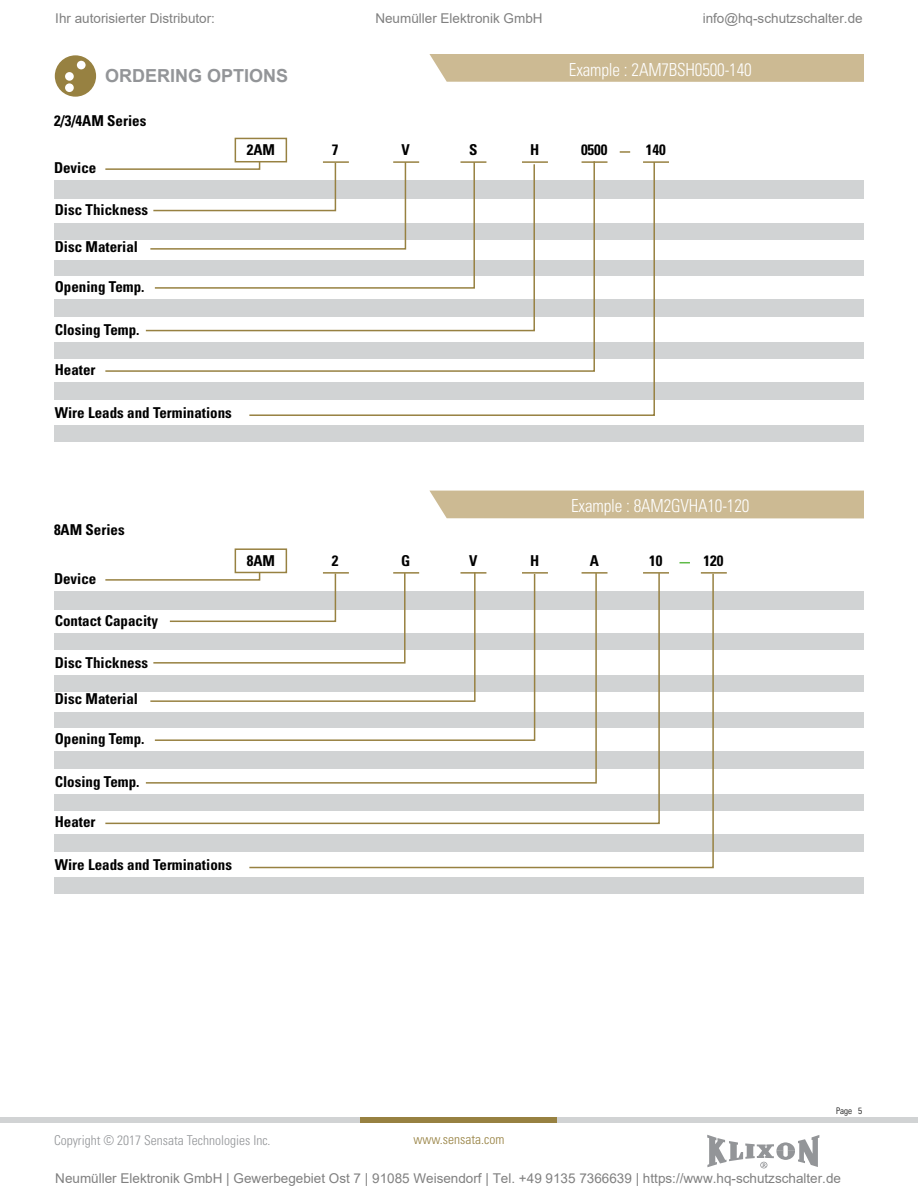
<style>
.page{position:relative;width:918px;height:1188px;background:#fff}
.page>*{position:absolute;margin:0;border:0;box-sizing:border-box;transform-origin:0 0}
.t1{font:300 condensed 18px "Univers";letter-spacing:-.01em;color:#fff;scale:.95 1}
.t2{font:700 18px "Arial";color:#939598}
.t3{font:700 condensed 15px "Univers";color:#000}
.t4{font:13.5px "Arial";color:#808080}
.t5{font:300 condensed 13.5px "Univers";color:#939598}
.t6{font:300 condensed 13.5px "Univers";color:#978141}
.t7{font:300 condensed 9px "Univers";color:#000}
</style>
<div class="page">
<div style="left:0;top:1117px;width:918px;height:6px;background:#d1d3d4"></div>
<div style="left:361px;top:1117px;width:196px;height:6px;background:#978141"></div>
<svg style="left:707px;top:1135px;width:112px;height:33px"></svg>
<svg style="left:55px;top:55px;width:41px;height:42px"></svg>
<div style="left:429px;top:54px;width:435px;height:28px;background:#ccba93"></div>
<div style="left:430px;top:491px;width:434px;height:27px;background:#ccba93"></div>
<div style="left:54px;top:180px;width:810px;height:19px;background:#d1d3d4"></div>
<div style="left:54px;top:591px;width:810px;height:19px;background:#d1d3d4"></div>
<div style="left:55px;top:223px;width:809px;height:16px;background:#d1d3d4"></div>
<div style="left:55px;top:634px;width:809px;height:16px;background:#d1d3d4"></div>
<div style="left:55px;top:260px;width:809px;height:16px;background:#d1d3d4"></div>
<div style="left:55px;top:299px;width:809px;height:17px;background:#d1d3d4"></div>
<div style="left:55px;top:382px;width:809px;height:17px;background:#d1d3d4"></div>
<div style="left:55px;top:342px;width:809px;height:16px;background:#d1d3d4"></div>
<div style="left:55px;top:425px;width:809px;height:17px;background:#d1d3d4"></div>
<div style="left:235px;top:138px;width:52px;height:24px;border:2px solid #978141"></div>
<div style="left:235px;top:548px;width:52px;height:25px;border:2px solid #978141"></div>
<svg style="left:104px;top:160px;width:144px;height:212px"></svg>
<svg style="left:144px;top:163px;width:104px;height:169px"></svg>
<svg style="left:248px;top:160px;width:408px;height:256px"></svg>
<hr style="left:323px;top:161px;width:26px;height:2px;background:#978141">
<hr style="left:393px;top:161px;width:26px;height:2px;background:#978141">
<hr style="left:460px;top:161px;width:26px;height:2px;background:#978141">
<hr style="left:582px;top:161px;width:26px;height:2px;background:#978141">
<hr style="left:522px;top:161px;width:26px;height:2px;background:#978141">
<hr style="left:643px;top:161px;width:26px;height:2px;background:#978141">
<hr style="left:701px;top:572px;width:26px;height:2px;background:#978141">
<svg style="left:620px;top:151px;width:10px;height:2px"></svg>
<div style="left:55px;top:675px;width:809px;height:17px;background:#d1d3d4"></div>
<div style="left:55px;top:713px;width:809px;height:15px;background:#d1d3d4"></div>
<div style="left:55px;top:752px;width:809px;height:17px;background:#d1d3d4"></div>
<div style="left:55px;top:835px;width:809px;height:17px;background:#d1d3d4"></div>
<div style="left:55px;top:794px;width:809px;height:17px;background:#d1d3d4"></div>
<div style="left:55px;top:877px;width:809px;height:17px;background:#d1d3d4"></div>
<svg style="left:104px;top:579px;width:144px;height:246px"></svg>
<svg style="left:144px;top:572px;width:104px;height:212px"></svg>
<svg style="left:248px;top:572px;width:467px;height:297px"></svg>
<p class="t4" style="left:55px;top:9px;width:161px">Ihr autorisierter Distributor:</p>
<p class="t4" style="left:375px;top:9px;width:169px">Neumüller Elektronik GmbH</p>
<p class="t4" style="left:703px;top:9px;width:162px">info@hq-schutzschalter.de</p>
<p class="t2" style="left:105px;top:64px;width:185px">ORDERING OPTIONS</p>
<p class="t1" style="left:569px;top:59px;width:194px">Example : 2AM7BSH0500-140</p>
<p class="t3" style="left:54px;top:111px;width:94px">2/3/4AM Series</p>
<p class="t3" style="left:54px;top:158px;width:44px">Device</p>
<p class="t3" style="left:55px;top:201px;width:95px">Disc Thickness</p>
<p class="t3" style="left:55px;top:238px;width:85px">Disc Material</p>
<p class="t3" style="left:55px;top:277px;width:91px">Opening Temp.</p>
<p class="t3" style="left:55px;top:320px;width:86px">Closing Temp.</p>
<p class="t3" style="left:55px;top:361px;width:42px">Heater</p>
<p class="t3" style="left:55px;top:403px;width:179px">Wire Leads and Terminations</p>
<p class="t3" style="left:247px;top:140px;width:30px">2AM</p>
<p class="t3" style="left:54px;top:521px;width:72px">8AM Series</p>
<p class="t3" style="left:54px;top:569px;width:44px">Device</p>
<p class="t3" style="left:55px;top:612px;width:105px">Contact Capacity</p>
<p class="t3" style="left:55px;top:653px;width:95px">Disc Thickness</p>
<p class="t3" style="left:55px;top:690px;width:85px">Disc Material</p>
<p class="t3" style="left:55px;top:730px;width:91px">Opening Temp.</p>
<p class="t3" style="left:55px;top:772px;width:86px">Closing Temp.</p>
<p class="t3" style="left:55px;top:813px;width:42px">Heater</p>
<p class="t3" style="left:55px;top:855px;width:179px">Wire Leads and Terminations</p>
<p class="t3" style="left:247px;top:551px;width:30px">8AM</p>
<p class="t3" style="left:332px;top:140px;width:8px">7</p>
<p class="t3" style="left:332px;top:551px;width:8px">2</p>
<p class="t3" style="left:402px;top:140px;width:10px">V</p>
<p class="t3" style="left:469px;top:140px;width:10px">S</p>
<p class="t3" style="left:530px;top:140px;width:11px">H</p>
<p class="t3" style="left:581px;top:140px;width:28px">0500</p>
<p class="t3" style="left:646px;top:140px;width:21px">140</p>
<p class="t3" style="left:401px;top:551px;width:11px">G</p>
<p class="t3" style="left:469px;top:551px;width:10px">V</p>
<p class="t3" style="left:530px;top:551px;width:11px">H</p>
<p class="t1" style="left:571px;top:495px;width:189px">Example : 8AM2GVHA10-120</p>
<p class="t3" style="left:590px;top:551px;width:11px">A</p>
<p class="t3" style="left:649px;top:551px;width:15px">10</p>
<p class="t3" style="left:704px;top:551px;width:21px">120</p>
<p class="t5" style="left:54px;top:1132px;width:218px">Copyright © 2017 Sensata Technologies Inc.</p>
<p class="t6" style="left:414px;top:1131px;width:92px">www.sensata.com</p>
<p class="t7" style="left:836px;top:1105px;width:27px">Page 5</p>
<p class="t4" style="left:55px;top:1169px;width:787px">Neumüller Elektronik GmbH | Gewerbegebiet Ost 7 | 91085 Weisendorf | Tel. +49 9135 7366639 | https://www.hq-schutzschalter.de</p>
</div>
